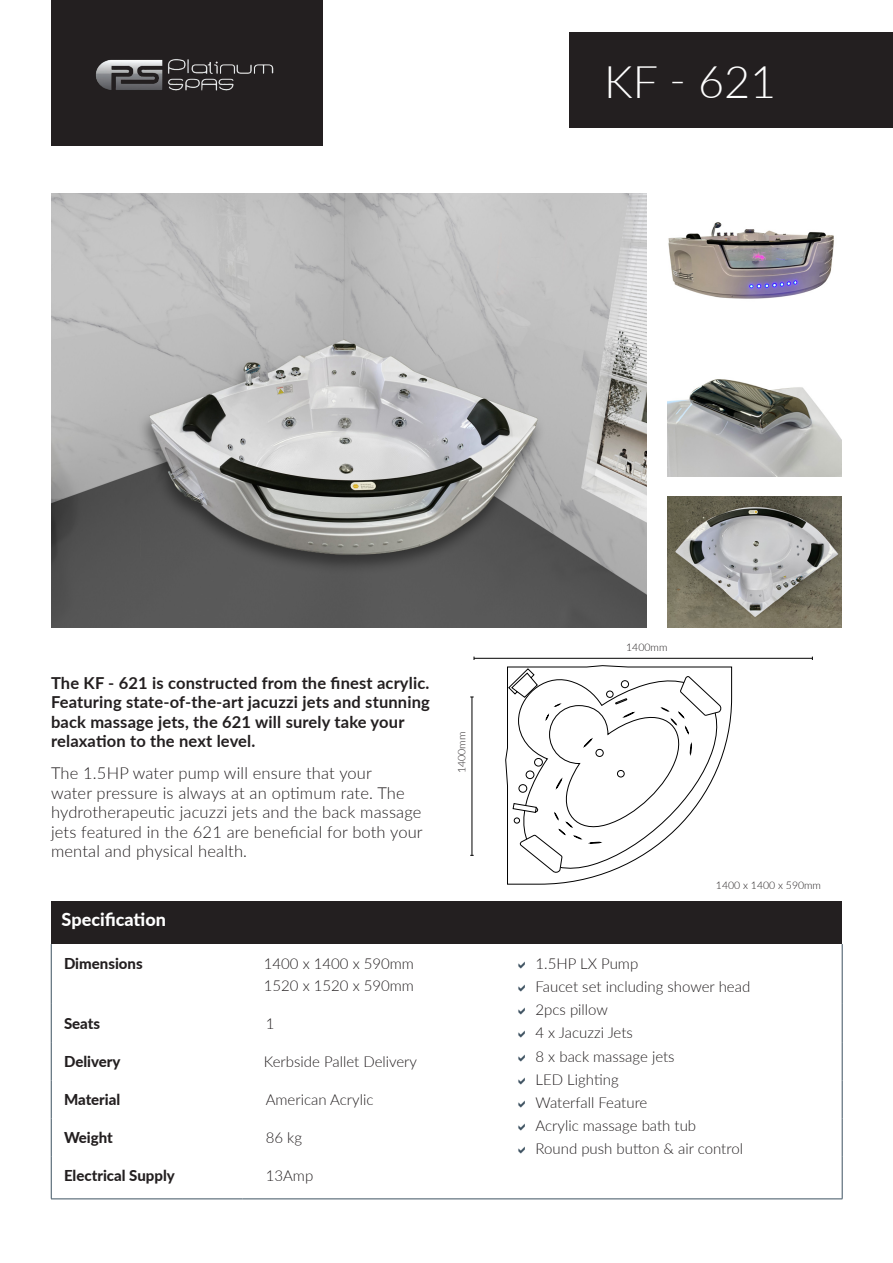
<style>
.page{position:relative;width:893px;height:1263px;background:#fff}
.page>*{position:absolute;margin:0;border:0;box-sizing:border-box;transform-origin:0 0}
.t1{font:300 45px "Lato";color:#fff}
.t2{font:800 18px "Lato";color:#fff}
.t3{font:300 16.5px/19.5px "Lato";letter-spacing:.01em;color:#231f20}
.t4{font:700 16.5px/19.5px "Lato";letter-spacing:.01em;color:#231f20}
.t5{font:300 15px "Lato";color:#231f20}
.t6{font:800 15px "Lato";color:#231f20}
.t7{font:300 10.5px "Lato";color:#231f20}
</style>
<div class="page">
<img style="left:51px;top:194px;width:595px;height:433px">
<img style="left:668px;top:222px;width:166px;height:77px">
<img style="left:668px;top:497px;width:174px;height:130px">
<img style="left:668px;top:379px;width:173px;height:97px">
<div style="left:51px;top:901px;width:791px;height:43px;background:#231f20"></div>
<hr style="left:502px;top:1198px;width:340px;height:1px;background:#3e5261">
<hr style="left:51px;top:944px;width:1px;height:60px;background:#3e5261">
<hr style="left:842px;top:944px;width:1px;height:60px;background:#3e5261">
<hr style="left:842px;top:1004px;width:1px;height:38px;background:#3e5261">
<hr style="left:842px;top:1042px;width:1px;height:38px;background:#3e5261">
<hr style="left:842px;top:1080px;width:1px;height:38px;background:#3e5261">
<hr style="left:842px;top:1118px;width:1px;height:38px;background:#3e5261">
<hr style="left:842px;top:1156px;width:1px;height:43px;background:#3e5261">
<hr style="left:51px;top:1004px;width:1px;height:38px;background:#3e5261">
<hr style="left:51px;top:1042px;width:1px;height:38px;background:#3e5261">
<hr style="left:51px;top:1080px;width:1px;height:38px;background:#3e5261">
<hr style="left:51px;top:1118px;width:1px;height:38px;background:#3e5261">
<hr style="left:51px;top:1156px;width:1px;height:43px;background:#3e5261">
<hr style="left:51px;top:1198px;width:192px;height:1px;background:#3e5261">
<hr style="left:243px;top:1198px;width:259px;height:1px;background:#3e5261">
<hr style="left:474px;top:658px;width:338px;height:1px;background:#000">
<hr style="left:472px;top:697px;width:1px;height:158px;background:#000">
<div style="left:569px;top:32px;width:324px;height:96px;background:#231f20"></div>
<div style="left:51px;top:0;width:272px;height:145px;background:#231f20"></div>
<img style="left:96px;top:59px;width:178px;height:32px">
<svg style="left:505px;top:665px;width:227px;height:220px"></svg>
<svg style="left:512px;top:803px;width:26px;height:10px"></svg>
<svg style="left:679px;top:675px;width:43px;height:41px"></svg>
<svg style="left:519px;top:834px;width:44px;height:39px"></svg>
<svg style="left:508px;top:668px;width:30px;height:30px"></svg>
<p class="t1" style="left:604px;top:50px;width:174px">KF - 621</p>
<p class="t4" style="left:51px;top:672px;width:380px">The KF - 621 is constructed from the finest acrylic.<br>Featuring state-of-the-art jacuzzi jets and stunning back massage jets, the 621 will surely take your relaxation to the next level.</p>
<p class="t3" style="left:51px;top:763px;width:373px">The 1.5HP water pump will ensure that your<br>water pressure is always at an optimum rate. The hydrotherapeutic jacuzzi jets and the back massage jets featured in the 621 are beneficial for both your mental and physical health.</p>
<p class="t2" style="left:62px;top:906px;width:106px">Specification</p>
<p class="t6" style="left:64px;top:952px;width:80px">Dimensions</p>
<p class="t5" style="left:264px;top:953px;width:152px">1400 x 1400 x 590mm</p>
<p class="t5" style="left:264px;top:975px;width:152px">1520 x 1520 x 590mm</p>
<p class="t6" style="left:64px;top:1012px;width:38px">Seats</p>
<p class="t5" style="left:266px;top:1013px;width:10px">1</p>
<p class="t6" style="left:64px;top:1050px;width:58px">Delivery</p>
<p class="t5" style="left:264px;top:1051px;width:155px">Kerbside Pallet Delivery</p>
<p class="t6" style="left:64px;top:1088px;width:58px">Material</p>
<p class="t5" style="left:266px;top:1089px;width:109px">American Acrylic</p>
<p class="t6" style="left:64px;top:1127px;width:50px">Weight</p>
<p class="t5" style="left:266px;top:1127px;width:38px">86 kg</p>
<p class="t6" style="left:64px;top:1164px;width:112px">Electrical Supply</p>
<p class="t5" style="left:266px;top:1165px;width:49px">13Amp</p>
<p class="t7" style="left:454px;top:773px;width:43px;rotate:-90deg">1400mm</p>
<p class="t7" style="left:626px;top:640px;width:43px">1400mm</p>
<p class="t7" style="left:716px;top:878px;width:107px">1400 x 1400 x 590mm</p>
<p class="t5" style="left:536px;top:953px;width:104px">1.5HP LX Pump</p>
<p class="t5" style="left:536px;top:976px;width:216px">Faucet set including shower head</p>
<p class="t5" style="left:536px;top:999px;width:74px">2pcs pillow</p>
<p class="t5" style="left:536px;top:1023px;width:99px">4 x Jacuzzi Jets</p>
<p class="t5" style="left:536px;top:1046px;width:141px">8 x back massage jets</p>
<p class="t5" style="left:536px;top:1069px;width:85px">LED Lighting</p>
<p class="t5" style="left:536px;top:1092px;width:113px">Waterfall Feature</p>
<p class="t5" style="left:536px;top:1115px;width:162px">Acrylic massage bath tub</p>
<p class="t5" style="left:536px;top:1139px;width:209px">Round push button &amp; air control</p>
</div>
